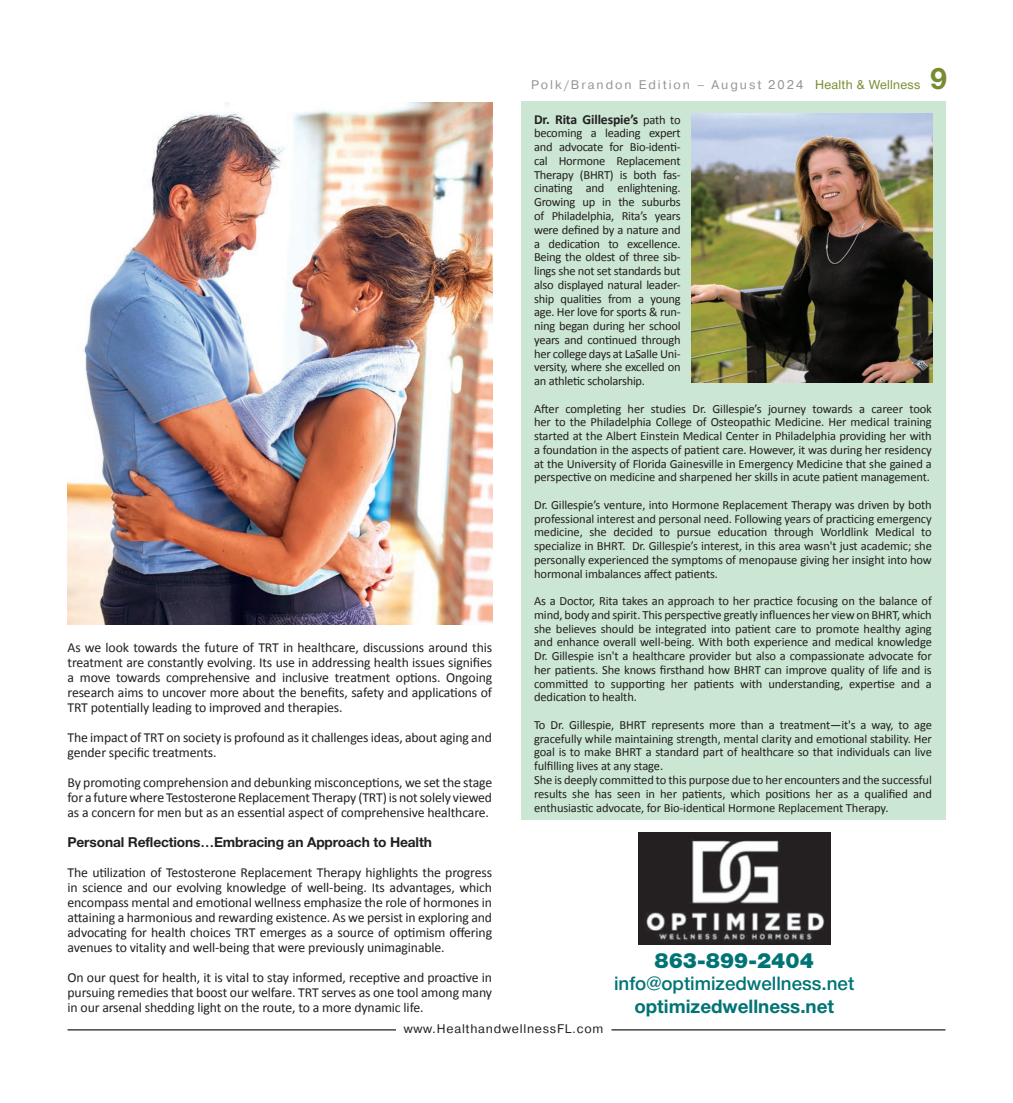
<style>
.page{position:relative;width:1013px;height:1103px;background:#fff}
.page>*{position:absolute;margin:0;border:0;box-sizing:border-box;transform-origin:0 0}
.t1{font:700 30px "Helvetica Neue Cyr";color:#768c31}
.t2{font:900 21.25px "Helvetica Neue Cyr";color:#007475}
.t3{font:500 18.75px "Helvetica Neue Cyr";color:#007475}
.t4{font:700 18.75px "Helvetica Neue Cyr";color:#007475}
.t5{font:13.75px/15px "Calibri";letter-spacing:-.01em;color:#231f20;text-align:justify}
.t6{font:700 13.75px "Helvetica Neue Cyr";letter-spacing:-.01em;color:#231f20}
.t7{font:700 13.75px "Calibri";letter-spacing:-.01em;color:#231f20}
.t8{font:12.5px/13.8px "Calibri";letter-spacing:-.01em;color:#231f20;text-align:justify}
.t9{font:12.5px "Pragmatica";letter-spacing:.16em;color:#939598}
.t10{font:12.5px "Pragmatica";letter-spacing:.06em;color:#231f20}
.s1{font-family:"Helvetica Neue Cyr";color:#768c31}
.s2{font-weight:400;font-size:12.5px}
</style>
<div class="page">
<hr style="left:68px;top:1029px;width:328px;height:1px;background:#231f20">
<hr style="left:611px;top:1029px;width:334px;height:1px;background:#231f20">
<div style="left:520px;top:101px;width:425px;height:718px;background:#cbe6d3"></div>
<img style="left:638px;top:832px;width:192px;height:112px">
<img style="left:691px;top:113px;width:241px;height:270px">
<img style="left:68px;top:103px;width:424px;height:521px">
<p class="t5" style="left:68px;top:640px;width:426px">As we look towards the future of TRT in healthcare, discussions around this treatment are constantly evolving. Its use in addressing health issues signifies a move towards comprehensive and inclusive treatment options. Ongoing research aims to uncover more about the benefits, safety and applications of TRT potentially leading to improved and therapies.</p>
<p class="t5" style="left:68px;top:730px;width:426px">The impact of TRT on society is profound as it challenges ideas, about aging and gender specific treatments.</p>
<p class="t5" style="left:68px;top:775px;width:426px">By promoting comprehension and debunking misconceptions, we set the stage for a future where Testosterone Replacement Therapy (TRT) is not solely viewed as a concern for men but as an essential aspect of comprehensive healthcare.</p>
<p class="t6" style="left:68px;top:834px;width:366px">Personal Reflections…Embracing an Approach to Health</p>
<p class="t5" style="left:68px;top:865px;width:426px">The utilization of Testosterone Replacement Therapy highlights the progress in science and our evolving knowledge of well-being. Its advantages, which encompass mental and emotional wellness emphasize the role of hormones in attaining a harmonious and rewarding existence. As we persist in exploring and advocating for health choices TRT emerges as a source of optimism offering avenues to vitality and well-being that were previously unimaginable.</p>
<p class="t5" style="left:68px;top:970px;width:426px">On our quest for health, it is vital to stay informed, receptive and proactive in pursuing remedies that boost our welfare. TRT serves as one tool among many in our arsenal shedding light on the route, to a more dynamic life.</p>
<p class="t9" style="left:531px;top:77px;width:390px">Polk/Brandon Edition – August 2024 <span class="s1">Health &amp; Wellness</span></p>
<h1 class="t1" style="left:930px;top:62px;width:18px">9</h1>
<p class="t7" style="left:534px;top:110px;width:148px">Dr. Rita Gillespie’s <span class="s2">path to</span></p>
<p class="t8" style="left:534px;top:126px;width:148px">becoming a leading expert and advocate for Bio-identi&shy;cal Hormone Replacement Therapy (BHRT) is both fas&shy;cinating and enlightening.<br>Growing up in the suburbs of Philadelphia, Rita’s years were defined by a nature and a dedication to excellence.<br>Being the oldest of three sib&shy;lings she not set standards but also displayed natural leader&shy;ship qualities from a young age. Her love for sports &amp; run&shy;ning began during her school years and continued through her college days at LaSalle Uni&shy;versity, where she excelled on an athletic scholarship.</p>
<p class="t8" style="left:534px;top:401px;width:399px">After completing her studies Dr. Gillespie’s journey towards a career took her to the Philadelphia College of Osteopathic Medicine. Her medical training started at the Albert Einstein Medical Center in Philadelphia providing her with a foundation in the aspects of patient care. However, it was during her residency at the University of Florida Gainesville in Emergency Medicine that she gained a perspective on medicine and sharpened her skills in acute patient management.</p>
<p class="t8" style="left:534px;top:498px;width:399px">Dr. Gillespie’s venture, into Hormone Replacement Therapy was driven by both professional interest and personal need. Following years of practicing emergency medicine, she decided to pursue education through Worldlink Medical to specialize in BHRT. Dr. Gillespie’s interest, in this area wasn't just academic; she personally experienced the symptoms of menopause giving her insight into how hormonal imbalances affect patients.</p>
<p class="t8" style="left:534px;top:594px;width:399px">As a Doctor, Rita takes an approach to her practice focusing on the balance of mind, body and spirit. This perspective greatly influences her view on BHRT, which she believes should be integrated into patient care to promote healthy aging and enhance overall well-being. With both experience and medical knowledge Dr. Gillespie isn't a healthcare provider but also a compassionate advocate for her patients. She knows firsthand how BHRT can improve quality of life and is committed to supporting her patients with understanding, expertise and a dedication to health.</p>
<p class="t8" style="left:534px;top:718px;width:399px;text-align:left">To Dr. Gillespie, BHRT represents more than a treatment—it's a way, to age gracefully while maintaining strength, mental clarity and emotional stability. Her goal is to make BHRT a standard part of healthcare so that individuals can live fulfilling lives at any stage.<br>She is deeply committed to this purpose due to her encounters and the successful results she has seen in her patients, which positions her as a qualified and enthusiastic advocate, for Bio-identical Hormone Replacement Therapy.</p>
<h2 class="t2" style="left:654px;top:948px;width:161px">863-899-2404</h2>
<h3 class="t3" style="left:614px;top:973px;width:242px">info@optimizedwellness.net</h3>
<h3 class="t4" style="left:634px;top:996px;width:201px">optimizedwellness.net</h3>
<p class="t10" style="left:403px;top:1021px;width:201px">www.HealthandwellnessFL.com</p>
</div>
